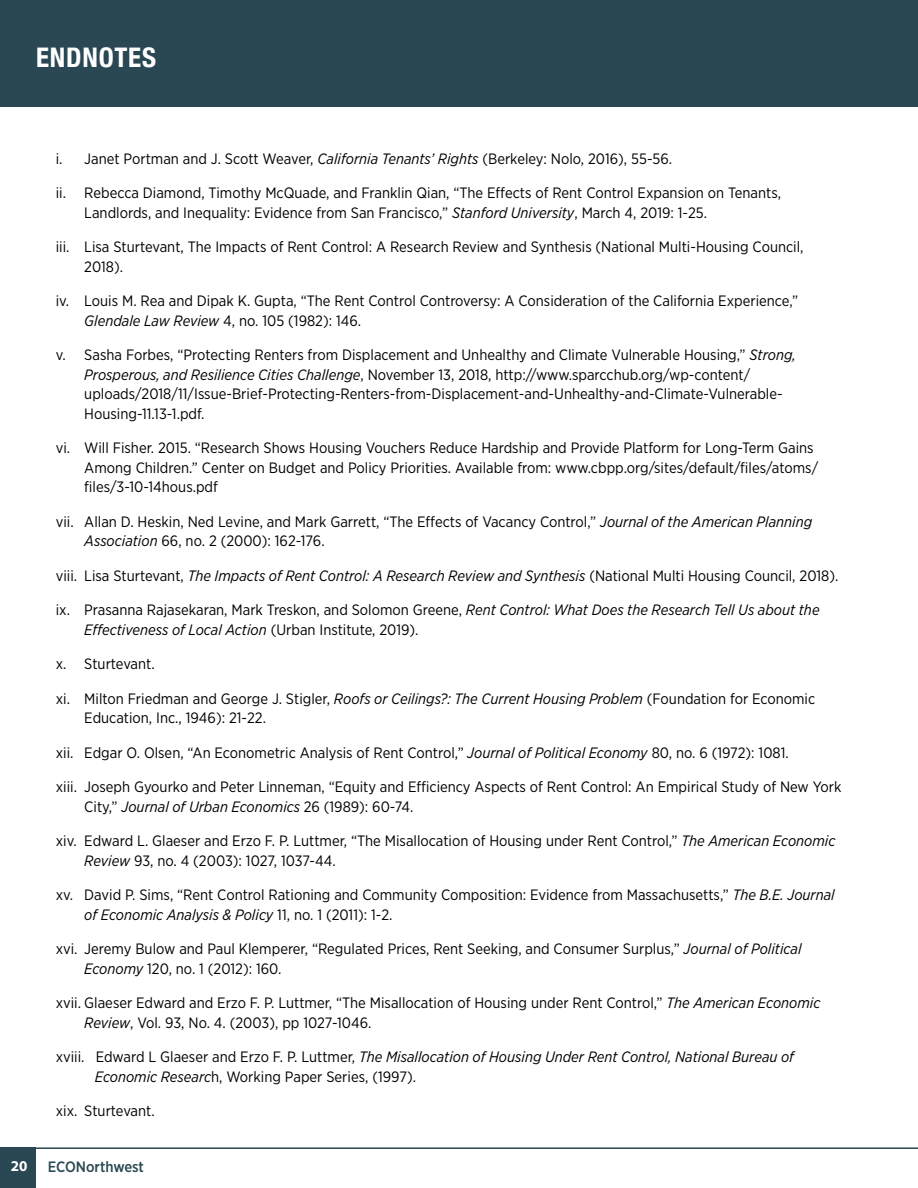
<style>
.page{position:relative;width:918px;height:1188px;background:#fff}
.page>*{position:absolute;margin:0;border:0;box-sizing:border-box;transform-origin:0 0}
.Header_Title{font:700 condensed 27px "Helvetica Neue";letter-spacing:.03em;color:#fff}
.t1{font:15px/19.5px "Gotham Narrow";color:#000}
.t2{font:italic 15px/19.5px "Gotham Narrow";color:#000}
.t3{font:500 15px "Gotham Narrow";color:#294853}
.t4{font:700 15px "Myriad Pro";color:#fff}
.s1{font-style:italic}
.s2{font-style:normal}
</style>
<div class="page">
<div style="left:0;top:0;width:918px;height:106px;background:#294853"></div>
<hr style="left:0;top:1147px;width:918px;height:2px;background:#294853">
<div style="left:0;top:1147px;width:36px;height:41px;background:#294853"></div>
<p class="Header_Title" style="left:36px;top:35px;width:122px">ENDNOTES</p>
<p class="t1" style="left:56px;top:149px;width:618px">i. Janet Portman and J. Scott Weaver, <span class="s1">California Tenants’ Rights</span> (Berkeley: Nolo, 2016), 55-56.</p>
<p class="t1" style="left:84px;top:183px;width:698px;text-indent:-28px">ii. Rebecca Diamond, Timothy McQuade, and Franklin Qian, “The Effects of Rent Control Expansion on Tenants,<br>Landlords, and Inequality: Evidence from San Francisco,” <span class="s1">Stanford University</span>, March 4, 2019: 1-25.</p>
<p class="t1" style="left:84px;top:237px;width:721px;text-indent:-28px">iii. Lisa Sturtevant, The Impacts of Rent Control: A Research Review and Synthesis (National Multi-Housing Council,<br>2018).</p>
<p class="t1" style="left:84px;top:291px;width:715px;text-indent:-28px">iv. Louis M. Rea and Dipak K. Gupta, “The Rent Control Controversy: A Consideration of the California Experience,”<br><span class="s1">Glendale Law Review</span> 4, no. 105 (1982): 146.</p>
<p class="t1" style="left:84px;top:345px;width:713px;text-indent:-28px">v. Sasha Forbes, “Protecting Renters from Displacement and Unhealthy and Climate Vulnerable Housing,” <span class="s1">Strong, Prosperous, and Resilience Cities Challenge</span>, November 13, 2018, http://www.sparcchub.org/wp-content/ uploads/2018/11/Issue-Brief-Protecting-Renters-from-Displacement-and-Unhealthy-and-Climate-Vulnerable-Housing-11.13-1.pdf.</p>
<p class="t1" style="left:84px;top:438px;width:735px;text-indent:-28px">vi. Will Fisher. 2015. “Research Shows Housing Vouchers Reduce Hardship and Provide Platform for Long-Term Gains<br>Among Children.” Center on Budget and Policy Priorities. Available from: www.cbpp.org/sites/default/files/atoms/ files/3-10-14hous.pdf</p>
<p class="t1" style="left:84px;top:512px;width:729px;text-indent:-28px">vii. Allan D. Heskin, Ned Levine, and Mark Garrett, “The Effects of Vacancy Control,” <span class="s1">Journal of the American Planning<br>Association</span> 66, no. 2 (2000): 162-176.</p>
<p class="t1" style="left:56px;top:566px;width:784px">viii. Lisa Sturtevant, <span class="s1">The Impacts of Rent Control: A Research Review and Synthesis</span> (National Multi Housing Council, 2018).</p>
<p class="t1" style="left:84px;top:600px;width:737px;text-indent:-28px">ix. Prasanna Rajasekaran, Mark Treskon, and Solomon Greene, <span class="s1">Rent Control: What Does the Research Tell Us about the<br>Effectiveness of Local Action</span> (Urban Institute, 2019).</p>
<p class="t1" style="left:56px;top:654px;width:100px">x. Sturtevant.</p>
<p class="t1" style="left:84px;top:689px;width:733px;text-indent:-28px">xi. Milton Friedman and George J. Stigler, <span class="s1">Roofs or Ceilings?: The Current Housing Problem</span> (Foundation for Economic<br>Education, Inc., 1946): 21-22.</p>
<p class="t1" style="left:56px;top:743px;width:735px">xii. Edgar O. Olsen, “An Econometric Analysis of Rent Control,” <span class="s1">Journal of Political Economy</span> 80, no. 6 (1972): 1081.</p>
<p class="t1" style="left:84px;top:777px;width:759px;text-indent:-28px">xiii. Joseph Gyourko and Peter Linneman, “Equity and Efficiency Aspects of Rent Control: An Empirical Study of New York<br>City,” <span class="s1">Journal of Urban Economics</span> 26 (1989): 60-74.</p>
<p class="t1" style="left:84px;top:831px;width:753px;text-indent:-28px">xiv. Edward L. Glaeser and Erzo F. P. Luttmer, “The Misallocation of Housing under Rent Control,” <span class="s1">The American Economic<br>Review</span> 93, no. 4 (2003): 1027, 1037-44.</p>
<p class="t1" style="left:84px;top:885px;width:752px;text-indent:-28px">xv. David P. Sims, “Rent Control Rationing and Community Composition: Evidence from Massachusetts,” <span class="s1">The B.E. Journal of Economic Analysis &amp; Policy</span> 11, no. 1 (2011): 1-2.</p>
<p class="t1" style="left:84px;top:939px;width:719px;text-indent:-28px">xvi. Jeremy Bulow and Paul Klemperer, “Regulated Prices, Rent Seeking, and Consumer Surplus,” <span class="s1">Journal of Political<br>Economy</span> 120, no. 1 (2012): 160.</p>
<p class="t1" style="left:84px;top:993px;width:738px;text-indent:-28px">xvii. Glaeser Edward and Erzo F. P. Luttmer, “The Misallocation of Housing under Rent Control,” <span class="s1">The American Economic<br>Review</span>, Vol. 93, No. 4. (2003), pp 1027-1046.</p>
<p class="t2" style="left:95px;top:1047px;width:701px;text-indent:-39px"><span class="s2">xviii. Edward L Glaeser and Erzo F. P. Luttmer,</span> The Misallocation of Housing Under Rent Control, National Bureau of<br>Economic Researc<span class="s2">h, Working Paper Series, (1997).</span></p>
<p class="t1" style="left:56px;top:1101px;width:100px">xix. Sturtevant.</p>
<p class="t4" style="left:11px;top:1156px;width:18px">20</p>
<p class="t3" style="left:48px;top:1157px;width:98px">ECONorthwest</p>
</div>
